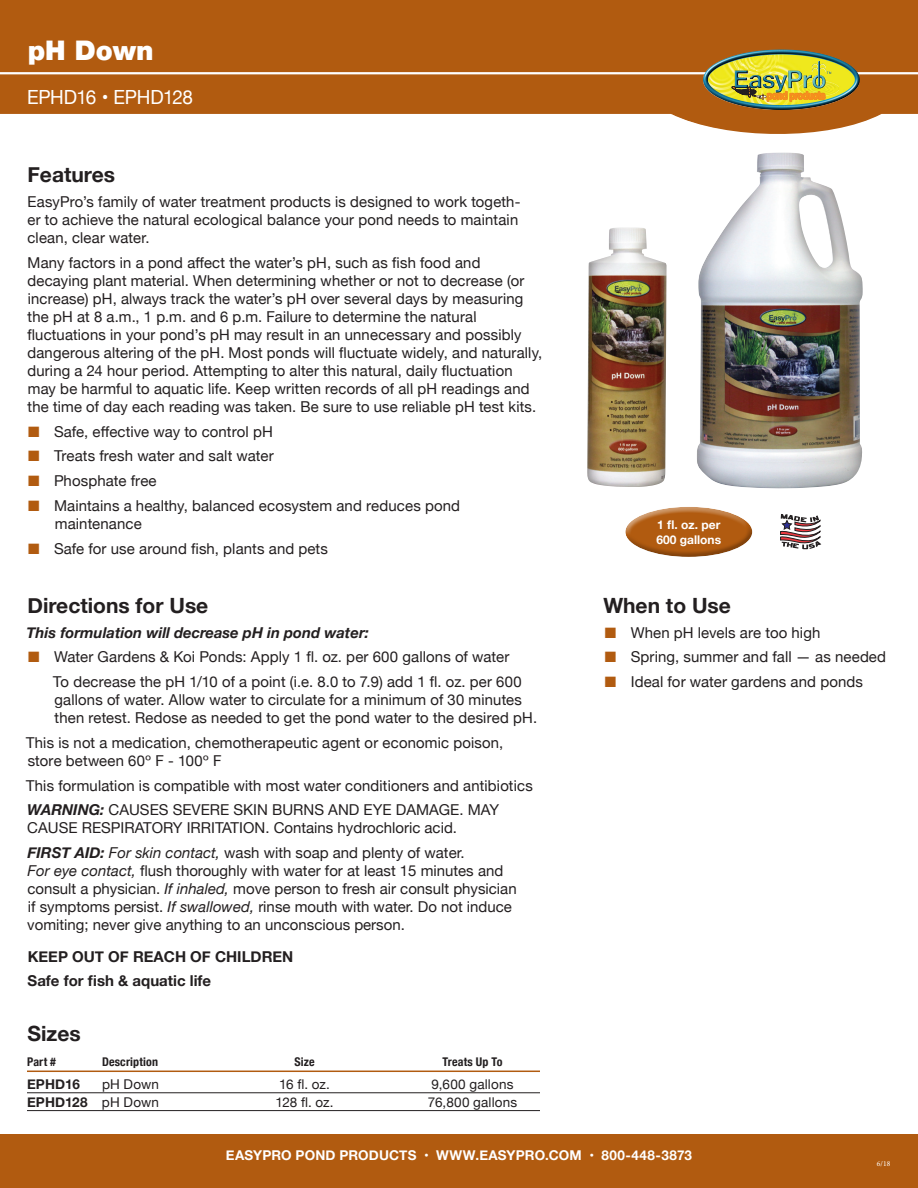
<style>
.page{position:relative;width:918px;height:1188px;background:#fff}
.page>*{position:absolute;margin:0;border:0;box-sizing:border-box;transform-origin:0 0}
.t1{font:900 27px "Helvetica Neue";color:#fff}
.Subhead1{font:700 21px "Helvetica Neue";color:#231f20}
.t2{font:19.5px "Helvetica Neue";letter-spacing:-.02em;color:#fff}
.Body_Text{font:15px/18px "Helvetica Neue";color:#231f20}
.Bullets{font:15px/18px "Helvetica Neue";letter-spacing:.005em;color:#231f20}
.t3{font:700 15px "Helvetica Neue";color:#231f20}
.t4{font:italic 700 15px "Helvetica Neue";color:#231f20}
.t5{font:700 13.5px "Helvetica Neue";letter-spacing:.015em;color:#fff}
.chart_body{font:13.5px "Helvetica Neue";letter-spacing:.01em;color:#231f20}
.chart_body-2{font:700 13.5px "Helvetica Neue";color:#231f20}
.chart_body-3{font:700 condensed 12px "Helvetica Neue";letter-spacing:.015em;color:#231f20}
.t6{font:700 12px "Helvetica Neue";color:#fff}
.t7{font:7.5px "Minion Pro";color:#fff}
.s1{color:#b15b10}
.s2{font-weight:700;font-style:italic}
.s3{font-style:italic}
.s4{font-weight:400}
</style>
<div class="page">
<div style="left:0;top:1134px;width:918px;height:54px;background:#b15b10"></div>
<svg style="left:0;top:0;width:918px;height:134px;background:#bb7231"></svg>
<hr style="left:0;top:72px;width:918px;height:2px;background:#fff">
<img style="left:703px;top:50px;width:157px;height:60px">
<img style="left:732px;top:61px;width:99px;height:40px">
<hr style="left:27px;top:1071px;width:513px;height:1px;background:#b15b10">
<hr style="left:27px;top:1092px;width:513px;height:1px;background:#231f20">
<hr style="left:27px;top:1110px;width:513px;height:1px;background:#231f20">
<div style="left:625px;top:505px;width:127px;height:32px;background:#fff;opacity:.5"></div>
<div style="left:625px;top:522px;width:127px;height:35px;background:#231f20;opacity:.3"></div>
<svg style="left:780px;top:514px;width:41px;height:35px"></svg>
<img style="left:697px;top:153px;width:166px;height:336px">
<img style="left:587px;top:227px;width:80px;height:260px">
<p class="t1" style="left:28px;top:34px;width:128px">pH Down</p>
<p class="t2" style="left:27px;top:83px;width:168px">EPHD16 • EPHD128</p>
<p class="Subhead1" style="left:28px;top:159px;width:89px">Features</p>
<p class="Body_Text" style="left:27px;top:194px;width:495px">EasyPro’s family of water treatment products is designed to work togeth&shy;er to achieve the natural ecological balance your pond needs to maintain clean, clear water.</p>
<p class="Body_Text" style="left:27px;top:255px;width:517px">Many factors in a pond affect the water’s pH, such as fish food and decaying plant material. When determining whether or not to decrease (or increase) pH, always track the water’s pH over several days by measuring the pH at 8 a.m., 1 p.m. and 6 p.m. Failure to determine the natural fluctuations in your pond’s pH may result in an unnecessary and possibly dangerous altering of the pH. Most ponds will fluctuate widely, and naturally, during a 24 hour period. Attempting to alter this natural, daily fluctuation may be harmful to aquatic life. Keep written records of all pH readings and the time of day each reading was taken. Be sure to use reliable pH test kits.</p>
<p class="Bullets" style="left:28px;top:423px;width:246px"><span class="s1">■</span> Safe, effective way to control pH</p>
<p class="Bullets" style="left:28px;top:448px;width:247px"><span class="s1">■</span> Treats fresh water and salt water</p>
<p class="Bullets" style="left:28px;top:473px;width:130px"><span class="s1">■</span> Phosphate free</p>
<p class="Bullets" style="left:55px;top:498px;width:407px;text-indent:-27px"><span class="s1">■</span> Maintains a healthy, balanced ecosystem and reduces pond maintenance</p>
<p class="Bullets" style="left:28px;top:540px;width:301px"><span class="s1">■</span> Safe for use around fish, plants and pets</p>
<p class="Subhead1" style="left:28px;top:589px;width:182px">Directions for Use</p>
<p class="t4" style="left:27px;top:621px;width:344px">This formulation will decrease pH in pond water:</p>
<p class="Bullets" style="left:28px;top:649px;width:483px"><span class="s1">■</span> Water Gardens &amp; Koi Ponds: Apply 1 fl. oz. per 600 gallons of water</p>
<p class="Body_Text" style="left:53px;top:674px;width:486px">To decrease the pH 1/10 of a point (i.e. 8.0 to 7.9) add 1 fl. oz. per 600 gallons of water. Allow water to circulate for a minimum of 30 minutes then retest. Redose as needed to get the pond water to the desired pH.</p>
<p class="Body_Text" style="left:26px;top:735px;width:479px">This is not a medication, chemotherapeutic agent or economic poison, store between 60º F - 100º F</p>
<p class="Body_Text" style="left:26px;top:777px;width:509px">This formulation is compatible with most water conditioners and antibiotics</p>
<p class="Body_Text" style="left:27px;top:802px;width:473px"><span class="s2">WARNING:</span> CAUSES SEVERE SKIN BURNS AND EYE DAMAGE. MAY<br>CAUSE RESPIRATORY IRRITATION. Contains hydrochloric acid.</p>
<p class="Body_Text" style="left:27px;top:845px;width:491px"><span class="s2">FIRST AID:</span> <span class="s3">For skin contact,</span> wash with soap and plenty of water.<br><span class="s3">For eye contact,</span> flush thoroughly with water for at least 15 minutes and consult a physician. <span class="s3">If inhaled,</span> move person to fresh air consult physician if symptoms persist. <span class="s3">If swallowed,</span> rinse mouth with water. Do not induce vomiting; never give anything to an unconscious person.</p>
<p class="t3" style="left:28px;top:945px;width:267px">KEEP OUT OF REACH OF CHILDREN</p>
<p class="t3" style="left:28px;top:969px;width:185px">Safe for fish &amp; aquatic life</p>
<p class="Subhead1" style="left:27px;top:1017px;width:55px">Sizes</p>
<p class="chart_body-3" style="left:27px;top:1052px;width:30px">Part #</p>
<p class="chart_body-3" style="left:102px;top:1052px;width:58px">Description</p>
<p class="chart_body-3" style="left:294px;top:1052px;width:22px">Size</p>
<p class="chart_body-3" style="left:443px;top:1052px;width:61px">Treats Up To</p>
<p class="chart_body-2" style="left:27px;top:1074px;width:54px">EPHD16</p>
<p class="chart_body" style="left:102px;top:1075px;width:58px">pH Down</p>
<p class="chart_body" style="left:279px;top:1075px;width:52px">16 fl. oz.</p>
<p class="chart_body" style="left:432px;top:1075px;width:83px">9,600 gallons</p>
<p class="chart_body-2" style="left:27px;top:1092px;width:133px">EPHD128 <span class="s4">pH Down</span></p>
<p class="chart_body" style="left:276px;top:1092px;width:59px">128 fl. oz.</p>
<p class="chart_body" style="left:428px;top:1092px;width:91px">76,800 gallons</p>
<p class="t6" style="left:657px;top:516px;width:65px">1 fl. oz. per</p>
<p class="t6" style="left:656px;top:530px;width:66px">600 gallons</p>
<p class="Subhead1" style="left:603px;top:589px;width:129px">When to Use</p>
<p class="Bullets" style="left:605px;top:624px;width:217px"><span class="s1">■</span> When pH levels are too high</p>
<p class="Bullets" style="left:605px;top:649px;width:283px"><span class="s1">■</span> Spring, summer and fall — as needed</p>
<p class="Bullets" style="left:605px;top:674px;width:260px"><span class="s1">■</span> Ideal for water gardens and ponds</p>
<p class="t5" style="left:226px;top:1145px;width:468px">EASYPRO POND PRODUCTS • WWW.EASYPRO.COM • 800-448-3873</p>
<p class="t7" style="left:877px;top:1159px;width:15px">6/18</p>
</div>
